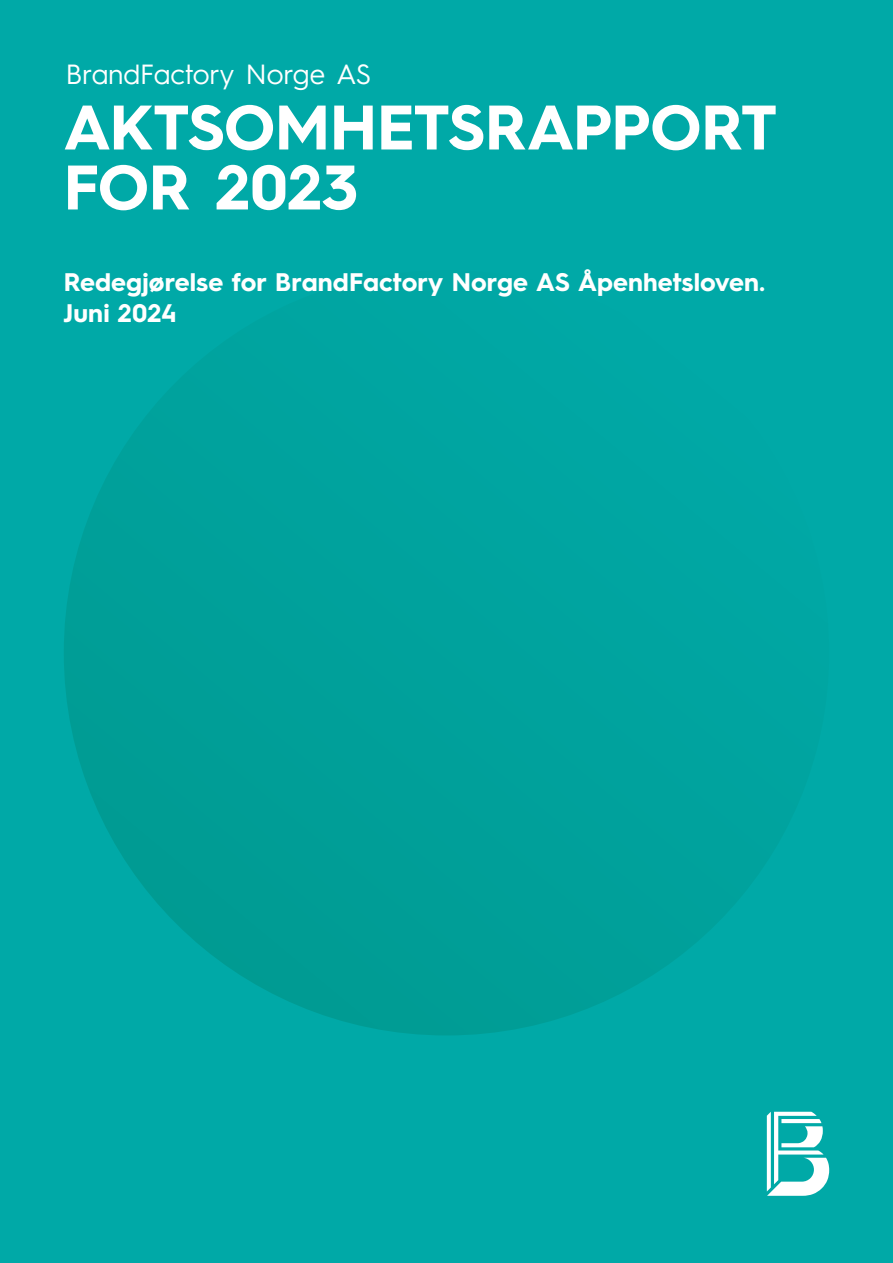
<style>
.page{position:relative;width:893px;height:1263px;background:#00a9a7}
.page>*{position:absolute;margin:0;border:0;box-sizing:border-box;transform-origin:0 0}
.t1{font:700 63px/60px "Hurme Geometric Sans 3";letter-spacing:-.005em;color:#fff}
.t2{font:27.9px "Hurme Geometric Sans 3";letter-spacing:.005em;color:#fff}
.t3{font:700 25.5px/30.6px "Hurme Geometric Sans 3";letter-spacing:.005em;color:#fff}
</style>
<div class="page">
<svg style="left:767px;top:1112px;width:62px;height:84px"></svg>
<div style="left:64px;top:270px;width:765px;height:765px;background:#00a29c;border-radius:50%"></div>
<p class="t2" style="left:66px;top:55px;width:307px">BrandFactory Norge AS</p>
<h1 class="t1" style="left:64px;top:94px;width:714px">AKTSOMHETSRAPPORT<br>FOR 2023</h1>
<p class="t3" style="left:64px;top:265px;width:703px">Redegjørelse for BrandFactory Norge AS Åpenhetsloven.<br>Juni 2024</p>
</div>
